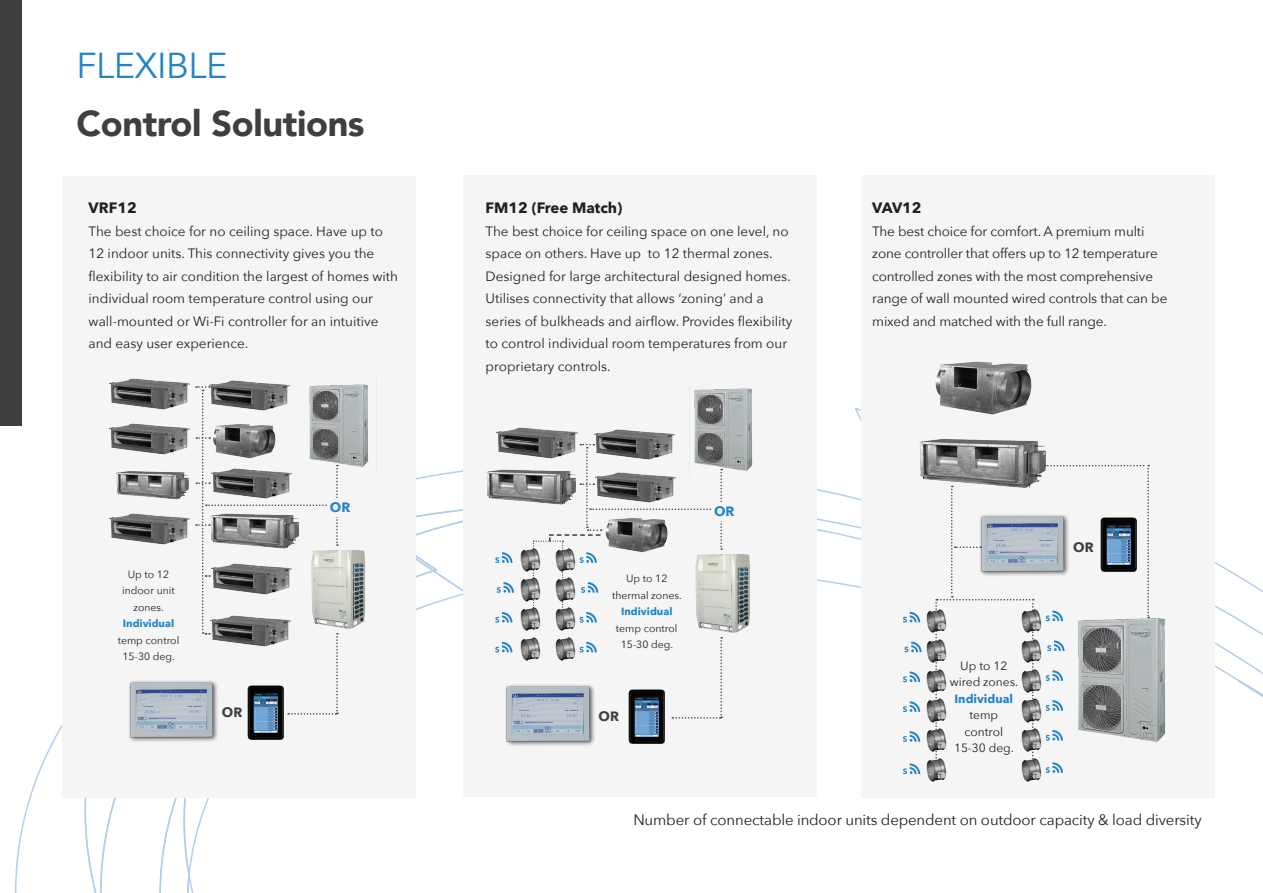
<style>
.page{position:relative;width:1263px;height:893px;background:#fff}
.page>*{position:absolute;margin:0;border:0;box-sizing:border-box;transform-origin:0 0}
.t1{font:900 36px/58.5px "Avenir";letter-spacing:-.01em;color:#403f3f}
.t2{font:15px "Avenir Next";letter-spacing:-.01em;color:#231f20}
.t3{font:700 15px "Avenir Next";color:#231f20}
.t4{font:13.5px/22.5px "Avenir Next";color:#231f20}
.t5{font:700 13.5px "Avenir Next";color:#403f3f}
.t6{font:700 13.5px "Avenir Next";color:#2384c6}
.t7{font:12px/16.5px "Avenir Next";color:#231f20;text-align:center}
.t8{font:700 12px "Avenir Next";color:#2384c6}
.t9{font:10.5px/16.5px "Avenir Next";color:#231f20;text-align:center}
.t10{font:700 10.5px "Avenir Next";color:#2384c6}
.s1{font-weight:400;color:#2384c6}
</style>
<div class="page">
<svg style="left:1237px;top:679px;width:26px;height:19px"></svg>
<svg style="left:100px;top:798px;width:109px;height:95px"></svg>
<div style="left:0;top:0;width:21px;height:426px;background:#403f3f"></div>
<div style="left:463px;top:176px;width:354px;height:621px;background:#f5f5f6"></div>
<div style="left:861px;top:176px;width:353px;height:622px;background:#f5f5f6"></div>
<div style="left:63px;top:177px;width:353px;height:621px;background:#f5f5f6"></div>
<img style="left:935px;top:361px;width:97px;height:54px">
<img style="left:919px;top:439px;width:127px;height:47px">
<div style="left:128px;top:680px;width:91px;height:63px;background:#231f20;opacity:.75"></div>
<img style="left:128px;top:680px;width:89px;height:60px">
<img style="left:247px;top:715px;width:37px;height:25px">
<img style="left:110px;top:423px;width:80px;height:32px">
<img style="left:110px;top:513px;width:80px;height:32px">
<img style="left:110px;top:378px;width:80px;height:32px">
<img style="left:116px;top:471px;width:80px;height:29px">
<img style="left:338px;top:550px;width:28px;height:79px">
<img style="left:314px;top:384px;width:54px;height:83px">
<div style="left:504px;top:684px;width:92px;height:63px;background:#231f20;opacity:.75"></div>
<img style="left:504px;top:684px;width:90px;height:60px">
<img style="left:628px;top:689px;width:37px;height:55px">
<svg style="left:672px;top:637px;width:50px;height:82px"></svg>
<img style="left:497px;top:427px;width:81px;height:17px">
<img style="left:595px;top:429px;width:80px;height:15px">
<img style="left:716px;top:554px;width:34px;height:79px">
<img style="left:694px;top:388px;width:59px;height:83px">
<svg style="left:579px;top:642px;width:18px;height:10px"></svg>
<svg style="left:368px;top:444px;width:354px;height:186px"></svg>
<svg style="left:495px;top:642px;width:17px;height:10px"></svg>
<img style="left:516px;top:545px;width:27px;height:28px">
<img style="left:516px;top:575px;width:27px;height:27px">
<img style="left:516px;top:605px;width:27px;height:26px">
<img style="left:520px;top:637px;width:21px;height:24px">
<img style="left:551px;top:545px;width:27px;height:28px">
<img style="left:551px;top:575px;width:27px;height:27px">
<img style="left:551px;top:605px;width:27px;height:26px">
<img style="left:555px;top:637px;width:21px;height:24px">
<img style="left:1034px;top:514px;width:11px;height:60px">
<img style="left:926px;top:611px;width:9px;height:22px">
<img style="left:926px;top:641px;width:9px;height:22px">
<img style="left:926px;top:671px;width:9px;height:22px">
<img style="left:926px;top:700px;width:9px;height:23px">
<img style="left:926px;top:730px;width:9px;height:22px">
<img style="left:926px;top:760px;width:20px;height:22px">
<img style="left:1034px;top:609px;width:8px;height:22px">
<img style="left:1034px;top:639px;width:8px;height:22px">
<img style="left:1034px;top:669px;width:8px;height:22px">
<img style="left:1034px;top:698px;width:8px;height:23px">
<img style="left:1034px;top:728px;width:8px;height:22px">
<img style="left:1022px;top:758px;width:20px;height:24px">
<svg style="left:935px;top:486px;width:99px;height:289px"></svg>
<svg style="left:1046px;top:762px;width:17px;height:11px"></svg>
<svg style="left:1045px;top:465px;width:104px;height:156px"></svg>
<svg style="left:1047px;top:640px;width:17px;height:11px"></svg>
<svg style="left:1045px;top:670px;width:18px;height:11px"></svg>
<svg style="left:1045px;top:700px;width:18px;height:11px"></svg>
<svg style="left:1045px;top:730px;width:18px;height:11px"></svg>
<div style="left:1066px;top:607px;width:112px;height:143px;background:#f5f5f6"></div>
<img style="left:1078px;top:608px;width:88px;height:134px">
<img style="left:1099px;top:515px;width:38px;height:58px">
<svg style="left:903px;top:763px;width:17px;height:11px"></svg>
<svg style="left:903px;top:612px;width:17px;height:10px"></svg>
<svg style="left:904px;top:642px;width:18px;height:10px"></svg>
<svg style="left:903px;top:671px;width:17px;height:11px"></svg>
<svg style="left:903px;top:701px;width:17px;height:11px"></svg>
<svg style="left:903px;top:731px;width:17px;height:11px"></svg>
<img style="left:209px;top:380px;width:81px;height:6px">
<svg style="left:196px;top:386px;width:142px;height:329px"></svg>
<h1 class="t1" style="left:76px;top:35px;width:290px"><span class="s1">FLEXIBLE<br></span>Control Solutions</h1>
<p class="t3" style="left:89px;top:195px;width:50px">VRF12</p>
<p class="t4" style="left:89px;top:219px;width:311px">The best choice for no ceiling space. Have up to 12 indoor units. This connectivity gives you the flexibility to air condition the largest of homes with individual room temperature control using our wall-mounted or Wi-Fi controller for an intuitive and easy user experience.</p>
<p class="t9" style="left:122px;top:565px;width:54px">Up to 12 indoor unit zones.</p>
<p class="t10" style="left:123px;top:614px;width:53px">Individual</p>
<p class="t9" style="left:118px;top:631px;width:63px">temp control</p>
<p class="t9" style="left:122px;top:648px;width:54px">15-30 deg.</p>
<p class="t5" style="left:222px;top:701px;width:22px">OR</p>
<p class="t6" style="left:330px;top:495px;width:22px">OR</p>
<h1 class="t3" style="left:486px;top:195px;width:138px">FM12 (Free Match)</h1>
<h1 class="t4" style="left:486px;top:219px;width:308px">The best choice for ceiling space on one level, no space on others. Have up to 12 thermal zones.<br>Designed for large architectural designed homes.<br>Utilises connectivity that allows ‘zoning’ and a series of bulkheads and airflow. Provides flexibility to control individual room temperatures from our proprietary controls.</h1>
<p class="t9" style="left:612px;top:570px;width:71px">Up to 12 thermal zones.</p>
<p class="t10" style="left:621px;top:603px;width:53px">Individual</p>
<p class="t9" style="left:616px;top:620px;width:63px">temp control</p>
<p class="t9" style="left:621px;top:636px;width:54px">15-30 deg.</p>
<p class="t5" style="left:599px;top:705px;width:22px">OR</p>
<p class="t6" style="left:714px;top:499px;width:22px">OR</p>
<p class="t3" style="left:872px;top:195px;width:51px">VAV12</p>
<p class="t4" style="left:872px;top:219px;width:297px">The best choice for comfort. A premium multi zone controller that offers up to 12 temperature controlled zones with the most comprehensive range of wall mounted wired controls that can be mixed and matched with the full range.</p>
<p class="t7" style="left:950px;top:656px;width:70px">Up to 12 wired zones.</p>
<p class="t8" style="left:954px;top:688px;width:60px">Individual</p>
<p class="t7" style="left:964px;top:706px;width:40px">temp control</p>
<p class="t7" style="left:954px;top:739px;width:61px">15-30 deg.</p>
<p class="t5" style="left:1073px;top:535px;width:22px">OR</p>
<p class="t2" style="left:633px;top:807px;width:570px">Number of connectable indoor units dependent on outdoor capacity &amp; load diversity</p>
</div>
